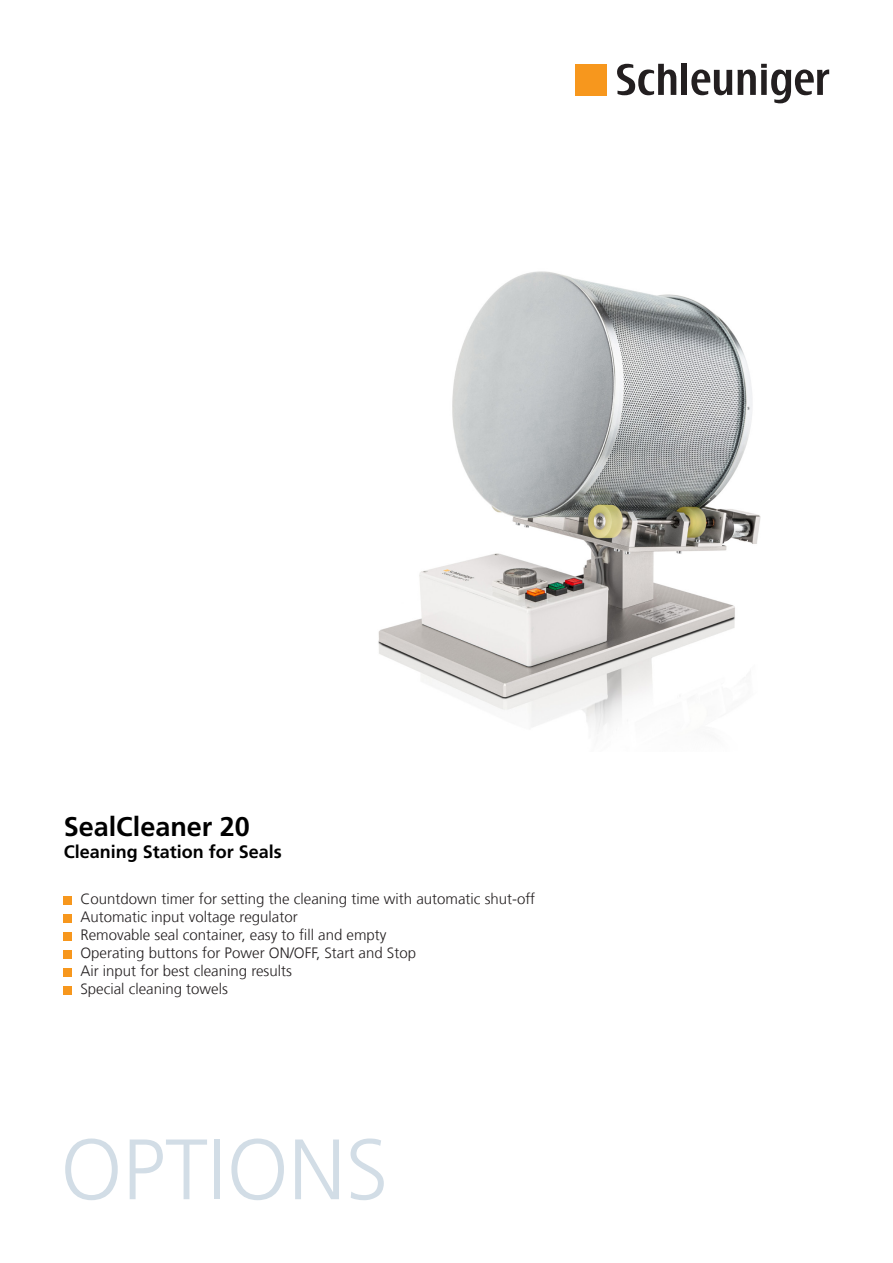
<style>
.page{position:relative;width:893px;height:1263px;background:#fff}
.page>*{position:absolute;margin:0;border:0;box-sizing:border-box;transform-origin:0 0}
.t1{font:300 85.5px "Frutiger LT Com";color:#d2dde6}
.t2{font:700 27px "Frutiger LT Com";color:#000}
.t3{font:700 18px "Frutiger LT Com";color:#000}
.t4{font:300 15px/18px "Frutiger LT Com";color:#231f20}
</style>
<div class="page">
<div style="left:576px;top:64px;width:31px;height:31px;background:#f7971d"></div>
<div style="left:681px;top:64px;width:6px;height:31px;background:#231f20"></div>
<svg style="left:691px;top:64px;width:138px;height:39px"></svg>
<svg style="left:617px;top:64px;width:59px;height:31px"></svg>
<div style="left:64px;top:896px;width:8px;height:8px;background:#f7971d"></div>
<div style="left:64px;top:914px;width:8px;height:8px;background:#f7971d"></div>
<div style="left:64px;top:932px;width:8px;height:8px;background:#f7971d"></div>
<div style="left:64px;top:950px;width:8px;height:8px;background:#f7971d"></div>
<div style="left:64px;top:968px;width:8px;height:8px;background:#f7971d"></div>
<div style="left:64px;top:986px;width:8px;height:8px;background:#f7971d"></div>
<img style="left:378px;top:271px;width:383px;height:463px">
<h2 class="t2" style="left:64px;top:811px;width:188px">SealCleaner 20</h2>
<p class="t3" style="left:64px;top:841px;width:220px">Cleaning Station for Seals</p>
<p class="t4" style="left:80px;top:890px;width:456px">Countdown timer for setting the cleaning time with automatic shut-off Automatic input voltage regulator<br>Removable seal container, easy to fill and empty<br>Operating buttons for Power ON/OFF, Start and Stop<br>Air input for best cleaning results<br>Special cleaning towels</p>
<h1 class="t1" style="left:61px;top:1120px;width:329px">OPTIONS</h1>
</div>
